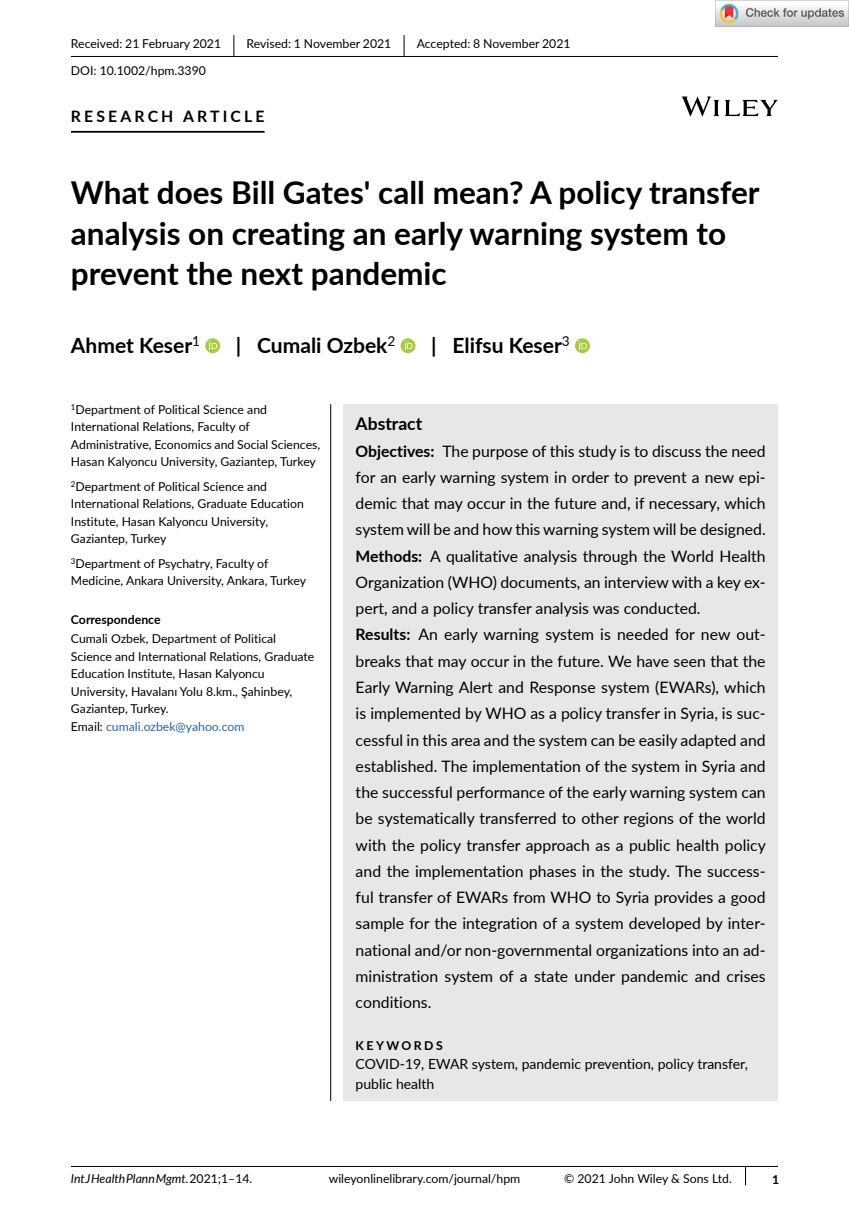
<style>
.page{position:relative;width:849px;height:1221px;background:#fff}
.page>*{position:absolute;margin:0;border:0;box-sizing:border-box;transform-origin:0 0}
.t1{font:700 31.5px/40.2px "Lato";color:#000}
.t2{font:700 21px "Lato";color:#000}
.t3{font:700 17.5px "Lato";color:#000}
.t4{font:15.75px/26.2px "Lato";color:#000}
.t5{font:700 15.75px "Lato";letter-spacing:.2em;color:#000}
.t6{font:14px/19.2px "Lato";color:#000}
.t7{font:12.25px/17.5px "Lato";color:#000}
.t8{font:italic 12.25px "Lato";color:#000}
.t9{font:700 12.25px "Lato";color:#000}
.t10{font:700 12.25px "Lato";letter-spacing:.2em;color:#000}
.s1{color:#2564af}
.s2{font-weight:700}
.s3{font-style:normal}
</style>
<div class="page">
<div style="left:343px;top:404px;width:434px;height:696px;background:#e6e7e8"></div>
<hr style="left:71px;top:56px;width:706px;height:1px;background:#000">
<hr style="left:71px;top:131px;width:193px;height:2px;background:#000">
<svg style="left:205px;top:338px;width:15px;height:15px"></svg>
<svg style="left:209px;top:341px;width:8px;height:8px"></svg>
<svg style="left:400px;top:338px;width:15px;height:15px"></svg>
<svg style="left:404px;top:341px;width:8px;height:8px"></svg>
<svg style="left:574px;top:338px;width:15px;height:15px"></svg>
<svg style="left:578px;top:341px;width:9px;height:8px"></svg>
<svg style="left:233px;top:35px;width:1px;height:21px"></svg>
<svg style="left:403px;top:35px;width:1px;height:21px"></svg>
<hr style="left:71px;top:1165px;width:706px;height:1px;background:#000">
<svg style="left:681px;top:96px;width:96px;height:21px"></svg>
<hr style="left:330px;top:404px;width:1px;height:696px;background:#000">
<img style="left:715px;top:0;width:133px;height:26px">
<p class="t7" style="left:71px;top:35px;width:152px">Received: 21 February 2021</p>
<p class="t7" style="left:246px;top:35px;width:146px">Revised: 1 November 2021</p>
<p class="t7" style="left:416px;top:35px;width:155px">Accepted: 8 November 2021</p>
<p class="t7" style="left:71px;top:61px;width:136px">DOI: 10.1002/hpm.3390</p>
<p class="t5" style="left:71px;top:105px;width:195px">RESEARCH ARTICLE</p>
<h1 class="t1" style="left:71px;top:171px;width:690px">What does Bill Gates' call mean? A policy transfer analysis on creating an early warning system to prevent the next pandemic</h1>
<h2 class="t2" style="left:71px;top:330px;width:131px">Ahmet Keser<sup>1</sup></h2>
<h2 class="t2" style="left:236px;top:330px;width:161px">| Cumali Ozbek<sup>2</sup></h2>
<h2 class="t2" style="left:431px;top:330px;width:140px">| Elifsu Keser<sup>3</sup></h2>
<p class="t7" style="left:71px;top:400px;width:251px"><sup>1</sup>Department of Political Science and International Relations, Faculty of Administrative, Economics and Social Sciences, Hasan Kalyoncu University, Gaziantep, Turkey</p>
<p class="t7" style="left:71px;top:477px;width:234px"><sup>2</sup>Department of Political Science and International Relations, Graduate Education Institute, Hasan Kalyoncu University, Gaziantep, Turkey</p>
<p class="t7" style="left:71px;top:554px;width:236px"><sup>3</sup>Department of Psychatry, Faculty of<br>Medicine, Ankara University, Ankara, Turkey</p>
<p class="t9" style="left:71px;top:610px;width:91px">Correspondence</p>
<p class="t7" style="left:71px;top:629px;width:245px">Cumali Ozbek, Department of Political Science and International Relations, Graduate Education Institute, Hasan Kalyoncu University, Havalanı Yolu 8.km., Şahinbey, Gaziantep, Turkey.<br>Email: <span class="s1">cumali.ozbek@yahoo.com</span></p>
<p class="t3" style="left:355px;top:411px;width:68px">Abstract</p>
<p class="t4" style="left:355px;top:437px;width:411px"><span class="s2">Objectives:</span> The purpose of this study is to discuss the need for an early warning system in order to prevent a new epi&shy;demic that may occur in the future and, if necessary, which system will be and how this warning system will be designed.<br><span class="s2">Methods:</span> A qualitative analysis through the World Health Organization (WHO) documents, an interview with a key ex&shy;pert, and a policy transfer analysis was conducted.<br><span class="s2">Results:</span> An early warning system is needed for new out&shy;breaks that may occur in the future. We have seen that the Early Warning Alert and Response system (EWARs), which is implemented by WHO as a policy transfer in Syria, is suc&shy;cessful in this area and the system can be easily adapted and established. The implementation of the system in Syria and the successful performance of the early warning system can be systematically transferred to other regions of the world with the policy transfer approach as a public health policy and the implementation phases in the study. The success&shy;ful transfer of EWARs from WHO to Syria provides a good sample for the integration of a system developed by inter&shy;national and/or non-governmental organizations into an ad&shy;ministration system of a state under pandemic and crises conditions.</p>
<p class="t10" style="left:355px;top:1036px;width:89px">KEYWORDS</p>
<p class="t6" style="left:355px;top:1054px;width:393px">COVID-19, EWAR system, pandemic prevention, policy transfer, public health</p>
<p class="t8" style="left:71px;top:1170px;width:183px">Int J Health Plann Mgmt. <span class="s3">2021;1–14.</span></p>
<p class="t7" style="left:328px;top:1169px;width:193px">wileyonlinelibrary.com/journal/hpm</p>
<p class="t7" style="left:564px;top:1169px;width:169px">© 2021 John Wiley &amp; Sons Ltd.</p>
<p class="t9" style="left:771px;top:1169px;width:9px">1</p>
</div>
